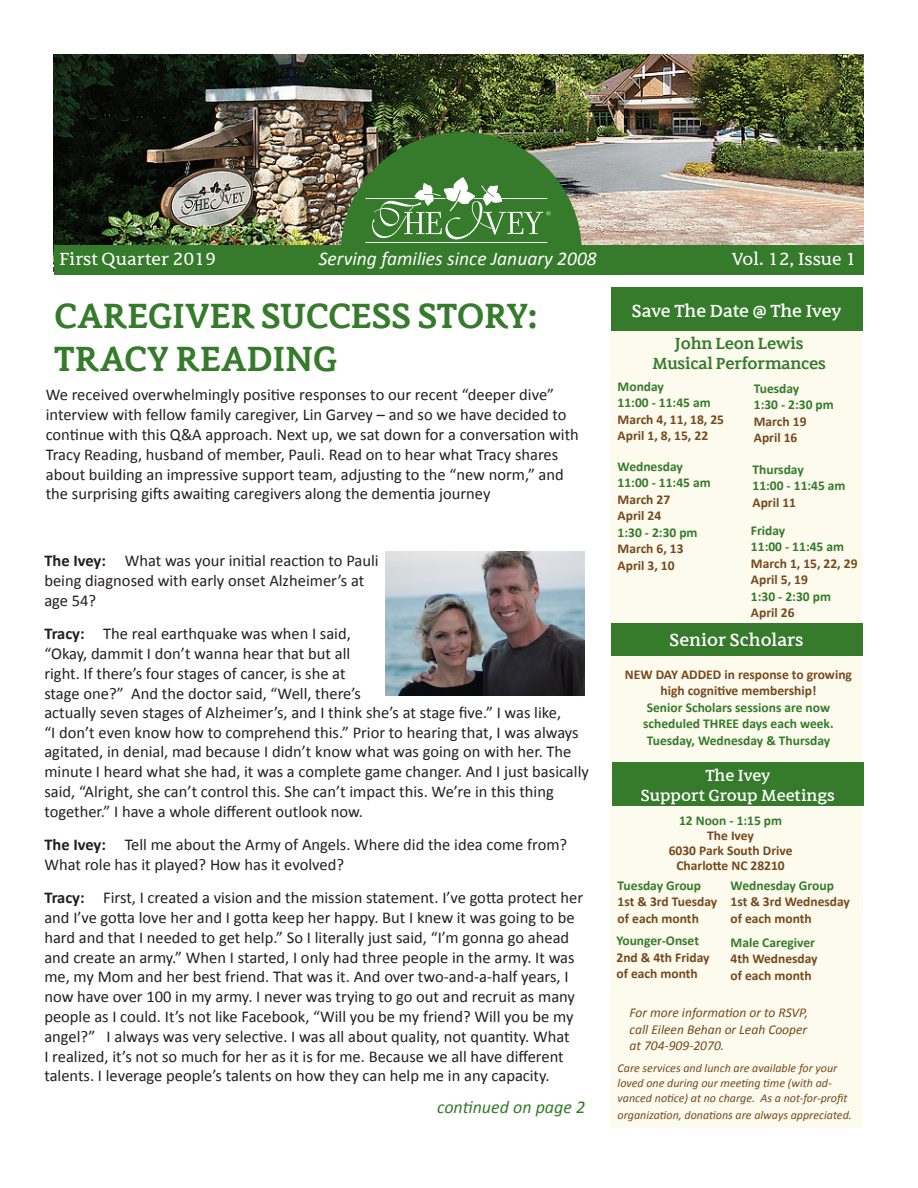
<style>
.page{position:relative;width:918px;height:1188px;background:#fff}
.page>*{position:absolute;margin:0;border:0;box-sizing:border-box;transform-origin:0 0}
.t1{font:700 36px/43.2px "Filo Pro";letter-spacing:-.01em;color:#357b2b}
.t2{font:italic 19.5px "Calibri";color:#fff}
.t3{font:500 18px "Filo Pro";color:#fff}
.t4{font:18px "Filo Pro";color:#fff}
.t5{font:italic 18px "Calibri";color:#357b2b}
.t6{font:16.5px/19.8px "Calibri";color:#231f20}
.t7{font:700 16.5px/19.8px "Filo Pro";letter-spacing:-.01em;color:#357b2b;text-align:center}
.t8{font:500 16.5px/19.8px "Filo Pro";color:#fff;text-align:center}
.t9{font:700 13.5px/16.5px "Calibri";color:#76491d}
.t10{font:700 13.5px/16.5px "Calibri";color:#357b2b}
.t11{font:italic 13.5px/16.5px "Calibri";color:#76491d;text-align:justify}
.t12{font:italic 12px/15px "Calibri";color:#76491d}
.s1{font-weight:700}
.s2{color:#357b2b}
</style>
<div class="page">
<img style="left:54px;top:54px;width:810px;height:191px">
<div style="left:54px;top:245px;width:810px;height:30px;background:#357b2b"></div>
<div style="left:610px;top:331px;width:252px;height:797px;background:#fdfbed"></div>
<div style="left:611px;top:288px;width:251px;height:43px;background:#357b2b"></div>
<img style="left:341px;top:132px;width:241px;height:113px">
<img style="left:385px;top:551px;width:200px;height:145px">
<div style="left:611px;top:623px;width:252px;height:32px;background:#357b2b"></div>
<div style="left:612px;top:762px;width:252px;height:44px;background:#357b2b"></div>
<p class="t2" style="left:319px;top:245px;width:280px">Serving families since January 2008</p>
<p class="t4" style="left:60px;top:248px;width:158px">First Quarter 2019</p>
<h1 class="t1" style="left:54px;top:293px;width:485px">CAREGIVER SUCCESS STORY:<br>TRACY READING</h1>
<p class="t6" style="left:46px;top:385px;width:535px">We received overwhelmingly positive responses to our recent “deeper dive” interview with fellow family caregiver, Lin Garvey – and so we have decided to continue with this Q&amp;A approach. Next up, we sat down for a conversation with Tracy Reading, husband of member, Pauli. Read on to hear what Tracy shares about building an impressive support team, adjusting to the “new norm,” and the surprising gifts awaiting caregivers along the dementia journey</p>
<p class="t6" style="left:44px;top:551px;width:336px"><span class="s1">The Ivey:</span> What was your initial reaction to Pauli being diagnosed with early onset Alzheimer’s at age 54?</p>
<p class="t6" style="left:44px;top:624px;width:318px"><span class="s1">Tracy:</span> The real earthquake was when I said, “Okay, dammit I don’t wanna hear that but all right. If there’s four stages of cancer, is she at stage one?” And the doctor said, “Well, there’s</p>
<p class="t6" style="left:44px;top:702px;width:546px">actually seven stages of Alzheimer’s, and I think she’s at stage five.” I was like,<br>“I don’t even know how to comprehend this.” Prior to hearing that, I was always agitated, in denial, mad because I didn’t know what was going on with her. The minute I heard what she had, it was a complete game changer. And I just basically said, “Alright, she can’t control this. She can’t impact this. We’re in this thing together.” I have a whole different outlook now.</p>
<p class="t6" style="left:44px;top:835px;width:524px"><span class="s1">The Ivey:</span> Tell me about the Army of Angels. Where did the idea come from?<br>What role has it played? How has it evolved?</p>
<p class="t6" style="left:44px;top:888px;width:540px"><span class="s1">Tracy:</span> First, I created a vision and the mission statement. I’ve gotta protect her and I’ve gotta love her and I gotta keep her happy. But I knew it was going to be hard and that I needed to get help.” So I literally just said, “I’m gonna go ahead and create an army.” When I started, I only had three people in the army. It was me, my Mom and her best friend. That was it. And over two-and-a-half years, I now have over 100 in my army. I never was trying to go out and recruit as many people as I could. It’s not like Facebook, “Will you be my friend? Will you be my angel?” I always was very selective. I was all about quality, not quantity. What<br>I realized, it’s not so much for her as it is for me. Because we all have different talents. I leverage people’s talents on how they can help me in any capacity.</p>
<p class="t5" style="left:437px;top:1094px;width:150px">continued on page 2</p>
<p class="t4" style="left:732px;top:248px;width:126px">Vol. 12, Issue 1</p>
<h3 class="t3" style="left:632px;top:299px;width:211px">Save The Date @ The Ivey</h3>
<h1 class="t7" style="left:652px;top:334px;width:175px">John Leon Lewis<br>Musical Performances</h1>
<p class="t10" style="left:618px;top:378px;width:48px">Monday</p>
<p class="t10" style="left:618px;top:394px;width:95px">11:00 - 11:45 am</p>
<p class="t9" style="left:618px;top:411px;width:108px">March 4, 11, 18, 25</p>
<p class="t9" style="left:618px;top:427px;width:92px">April 1, 8, 15, 22</p>
<p class="t10" style="left:618px;top:458px;width:67px">Wednesday</p>
<p class="t10" style="left:618px;top:475px;width:95px">11:00 - 11:45 am</p>
<p class="t9" style="left:618px;top:491px;width:54px">March 27</p>
<p class="t9" style="left:618px;top:508px;width:45px">April 24</p>
<p class="t10" style="left:618px;top:524px;width:82px">1:30 - 2:30 pm</p>
<p class="t9" style="left:618px;top:541px;width:68px">March 6, 13</p>
<p class="t9" style="left:618px;top:557px;width:58px">April 3, 10</p>
<p class="t10" style="left:754px;top:380px;width:47px">Tuesday</p>
<p class="t10" style="left:754px;top:397px;width:82px">1:30 - 2:30 pm</p>
<p class="t9" style="left:754px;top:413px;width:54px">March 19</p>
<p class="t9" style="left:754px;top:430px;width:45px">April 16</p>
<p class="t10" style="left:752px;top:461px;width:53px">Thursday</p>
<p class="t10" style="left:752px;top:478px;width:95px">11:00 - 11:45 am</p>
<p class="t9" style="left:752px;top:494px;width:45px">April 11</p>
<p class="t10" style="left:751px;top:522px;width:36px">Friday</p>
<p class="t10" style="left:751px;top:539px;width:95px">11:00 - 11:45 am</p>
<p class="t9" style="left:751px;top:555px;width:108px">March 1, 15, 22, 29</p>
<p class="t9" style="left:751px;top:572px;width:58px">April 5, 19</p>
<p class="t10" style="left:751px;top:588px;width:82px">1:30 - 2:30 pm</p>
<p class="t9" style="left:751px;top:605px;width:45px">April 26</p>
<h3 class="t3" style="left:670px;top:629px;width:135px">Senior Scholars</h3>
<p class="t9" style="left:625px;top:666px;width:229px;text-align:center">NEW DAY ADDED in response to growing high cognitive membership!</p>
<p class="t10" style="left:643px;top:699px;width:192px">Senior Scholars sessions are now scheduled THREE days each week.<br>Tuesday, Wednesday &amp; Thursday</p>
<h3 class="t8" style="left:641px;top:765px;width:196px">The Ivey<br>Support Group Meetings</h3>
<p class="t9" style="left:669px;top:813px;width:125px;line-height:15px;text-align:center"><span class="s2">12 Noon - 1:15 pm<br></span>The Ivey<br>6030 Park South Drive<br>Charlotte NC 28210</p>
<p class="t9" style="left:618px;top:877px;width:101px"><span class="s2">Tuesday Group<br></span>1st &amp; 3rd Tuesday of each month</p>
<p class="t9" style="left:731px;top:877px;width:121px"><span class="s2">Wednesday Group<br></span>1st &amp; 3rd Wednesday of each month</p>
<p class="t9" style="left:616px;top:932px;width:95px"><span class="s2">Younger-Onset<br></span>2nd &amp; 4th Friday of each month</p>
<p class="t9" style="left:731px;top:934px;width:89px"><span class="s2">Male Caregiver<br></span>4th Wednesday of each month</p>
<p class="t11" style="left:630px;top:1004px;width:180px">For more information or to RSVP, call Eileen Behan or Leah Cooper at 704-909-2070.</p>
<p class="t12" style="left:618px;top:1060px;width:231px">Care services and lunch are available for your loved one during our meeting time (with ad&shy;vanced notice) at no charge. As a not-for-profit</p>
<p class="t12" style="left:618px;top:1107px;width:236px">organization, donations are always appreciated.</p>
</div>
